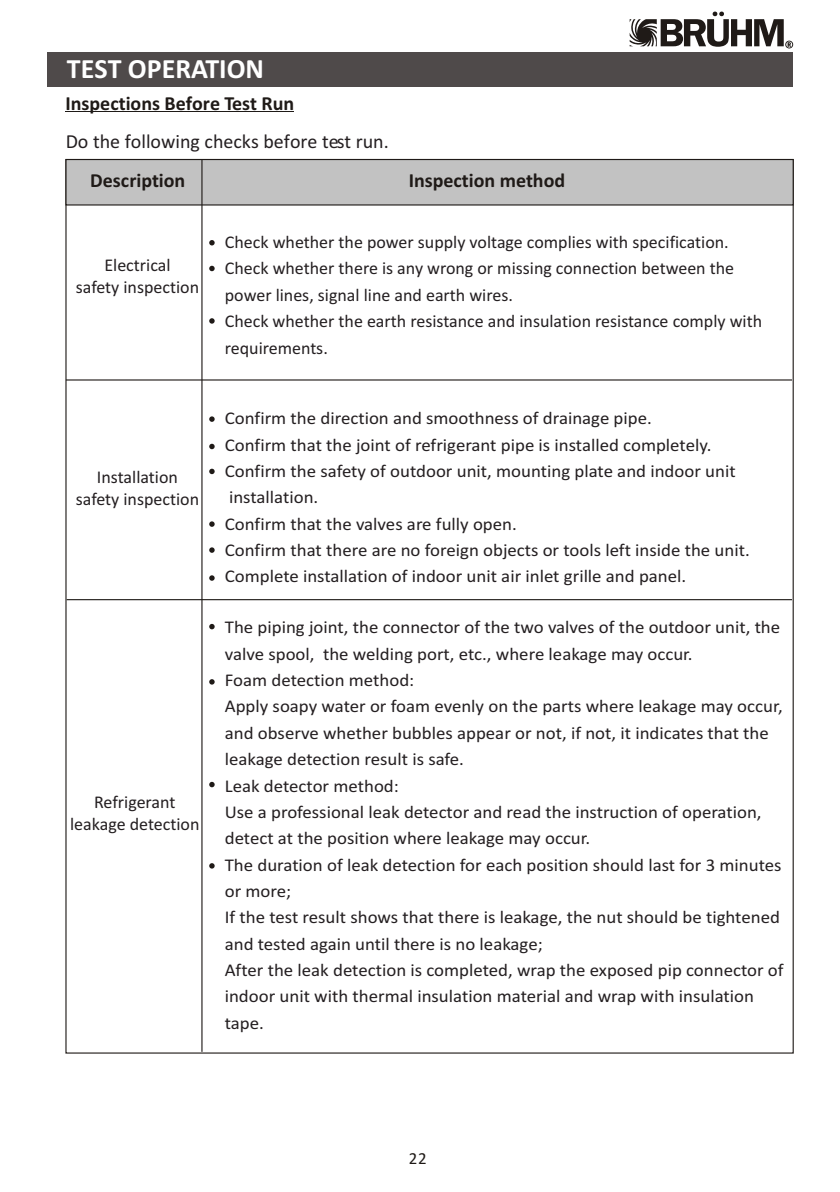
<style>
.page{position:relative;width:840px;height:1192px;background:#fff}
.page>*{position:absolute;margin:0;border:0;box-sizing:border-box;transform-origin:0 0}
.t1{font:700 28px "Calibri";color:#fff}
.t2{font:700 20px "Calibri";color:#1f1a17}
.t3{font:20px "Calibri";color:#241f21}
.t4{font:18px/26.4px "Calibri";color:#241f21;scale:1.05 1}
.t5{font:18px/26.4px "Calibri";color:#241f21;text-align:center}
.t6{font:17px "Calibri";color:#1f1a17}
</style>
<div class="page">
<hr style="left:66px;top:379px;width:726px;height:2px;background:#1f1a17">
<hr style="left:67px;top:599px;width:725px;height:1px;background:#1f1a17">
<div style="left:47px;top:52px;width:746px;height:35px;background:#4f4a4a"></div>
<hr style="left:66px;top:111px;width:228px;height:1px;background:#1f1a17">
<div style="left:65px;top:159px;width:729px;height:47px;background:#c2c2c2;border:1px solid #1f1a17"></div>
<hr style="left:201px;top:160px;width:2px;height:892px;background:#1f1a17">
<svg style="left:209px;top:240px;width:6px;height:5px"></svg>
<svg style="left:209px;top:266px;width:6px;height:5px"></svg>
<svg style="left:209px;top:318px;width:6px;height:6px"></svg>
<svg style="left:209px;top:416px;width:6px;height:6px"></svg>
<svg style="left:209px;top:444px;width:6px;height:5px"></svg>
<svg style="left:209px;top:469px;width:6px;height:5px"></svg>
<svg style="left:209px;top:521px;width:6px;height:6px"></svg>
<svg style="left:209px;top:547px;width:6px;height:6px"></svg>
<svg style="left:209px;top:575px;width:6px;height:6px"></svg>
<svg style="left:209px;top:624px;width:6px;height:5px"></svg>
<svg style="left:209px;top:679px;width:6px;height:6px"></svg>
<svg style="left:209px;top:782px;width:6px;height:5px"></svg>
<svg style="left:209px;top:863px;width:6px;height:6px"></svg>
<svg style="left:630px;top:12px;width:163px;height:36px"></svg>
<h1 class="t1" style="left:67px;top:57px;width:199px">TEST OPERATION</h1>
<p class="t2" style="left:66px;top:95px;width:230px">Inspections Before Test Run</p>
<p class="t3" style="left:66px;top:133px;width:325px">Do the following checks before test run.</p>
<p class="t2" style="left:90px;top:172px;width:97px">Description</p>
<p class="t2" style="left:409px;top:172px;width:158px">Inspection method</p>
<p class="t5" style="left:76px;top:256px;width:125px;line-height:22px">Electrical<br>safety inspection</p>
<p class="t5" style="left:76px;top:468px;width:125px;line-height:22px">Installation safety inspection</p>
<p class="t5" style="left:70px;top:792px;width:131px;line-height:22px">Refrigerant leakage detection</p>
<p class="t5" style="left:225px;top:230px;width:539px;text-align:left">Check whether the power supply voltage complies with specification.<br>Check whether there is any wrong or missing connection between the power lines, signal line and earth wires.<br>Check whether the earth resistance and insulation resistance comply with requirements.</p>
<p class="t4" style="left:225px;top:406px;width:502px">Confirm the direction and smoothness of drainage pipe.<br>Confirm that the joint of refrigerant pipe is installed completely.<br>Confirm the safety of outdoor unit, mounting plate and indoor unit installation.<br>Confirm that the valves are fully open.<br>Confirm that there are no foreign objects or tools left inside the unit.<br>Complete installation of indoor unit air inlet grille and panel.</p>
<p class="t4" style="left:225px;top:616px;width:534px">The piping joint, the connector of the two valves of the outdoor unit, the valve spool, the welding port, etc., where leakage may occur.<br>Foam detection method:<br>Apply soapy water or foam evenly on the parts where leakage may occur, and observe whether bubbles appear or not, if not, it indicates that the leakage detection result is safe.<br>Leak detector method:<br>Use a professional leak detector and read the instruction of operation, detect at the position where leakage may occur.<br>The duration of leak detection for each position should last for 3 minutes or more;<br>If the test result shows that there is leakage, the nut should be tightened and tested again until there is no leakage;<br>After the leak detection is completed, wrap the exposed pip connector of indoor unit with thermal insulation material and wrap with insulation tape.</p>
<p class="t6" style="left:409px;top:1151px;width:19px">22</p>
</div>
